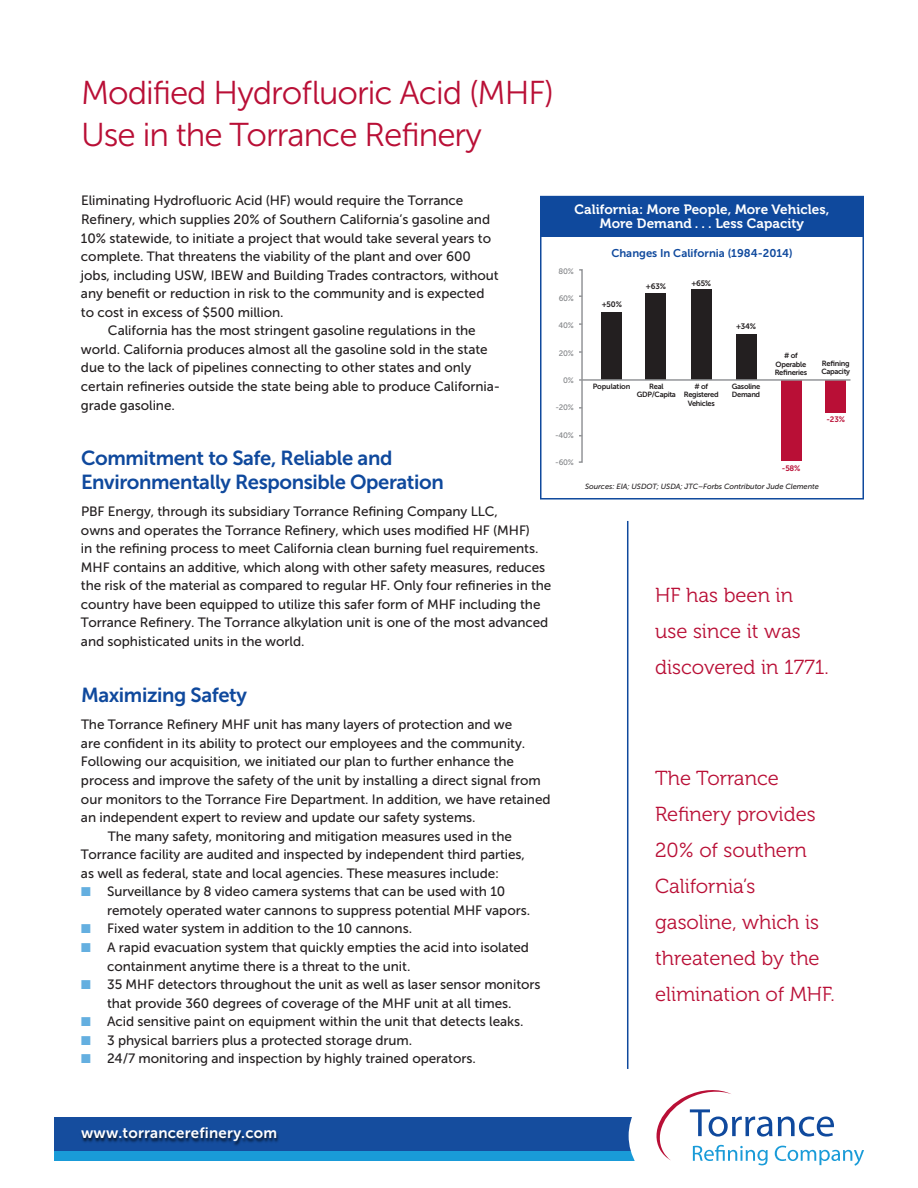
<style>
.page{position:relative;width:918px;height:1188px;background:#fff}
.page>*{position:absolute;margin:0;border:0;box-sizing:border-box;transform-origin:0 0}
.t1{font:33px/42px "Museo Sans 300";letter-spacing:-.03em;color:#b90f36}
.t2{font:20.25px/36px "Museo 300";color:#b90f36}
.t3{font:20.25px/23.2px "Museo Sans 700";letter-spacing:-.02em;color:#0f499d}
.t4{font:15px "Museo Sans 700";letter-spacing:.015em;color:#fff}
.t5{font:13.5px/18.6px "Museo Sans 500";letter-spacing:-.005em;color:#231f20}
.t6{font:13.5px/14.2px "Museo 700";letter-spacing:.005em;color:#fff;text-align:center}
.t7{font:11.25px "Museo Sans 700";color:#0f499d}
.t8{font:7.8px "Museo Sans 500";letter-spacing:-.025em;color:#808285}
.t9{font:7.8px "Museo Sans 700";letter-spacing:-.025em;color:#231f20}
.t10{font:7.8px "Museo Sans 700";color:#b90f36}
.t11{font:7.5px/8.2px "Museo Sans 700";letter-spacing:-.04em;color:#231f20;text-align:center}
.t12{font:italic 7.5px "Museo Sans 500";letter-spacing:-.005em;color:#231f20}
.t13{font:7.5px "Museo Sans 700";letter-spacing:-.015em;color:#231f20}
.s1{color:#64afe0}
</style>
<div class="page">
<div style="left:540px;top:196px;width:324px;height:304px;border:2px solid #0f499d"></div>
<div style="left:540px;top:196px;width:324px;height:40px;background:#0f499d"></div>
<div style="left:54px;top:1122px;width:586px;height:39px;background:#199bd8"></div>
<div style="left:54px;top:1117px;width:575px;height:34px;background:#154d9e"></div>
<img style="left:75px;top:1122px;width:359px;height:29px">
<svg style="left:629px;top:1090px;width:235px;height:76px"></svg>
<hr style="left:627px;top:521px;width:1px;height:548px;background:#0f499d">
<div style="left:602px;top:312px;width:20px;height:68px;background:#231f20"></div>
<div style="left:646px;top:293px;width:20px;height:87px;background:#231f20"></div>
<div style="left:691px;top:289px;width:20px;height:91px;background:#231f20"></div>
<div style="left:736px;top:334px;width:20px;height:46px;background:#231f20"></div>
<div style="left:781px;top:380px;width:20px;height:81px;background:#b90f36"></div>
<div style="left:826px;top:380px;width:20px;height:33px;background:#b90f36"></div>
<div style="left:578px;top:269px;width:5px;height:194px;border:2px solid #939598"></div>
<hr style="left:579px;top:379px;width:271px;height:2px;background:#939598">
<h1 class="t1" style="left:81px;top:72px;width:475px">Modified Hydrofluoric Acid (MHF)<br>Use in the Torrance Refinery</h1>
<p class="t5" style="left:81px;top:191px;width:384px">Eliminating Hydrofluoric Acid (HF) would require the Torrance</p>
<p class="t5" style="left:81px;top:210px;width:411px">Refinery, which supplies 20% of Southern California’s gasoline and</p>
<p class="t5" style="left:81px;top:229px;width:412px">10% statewide, to initiate a project that would take several years to</p>
<p class="t5" style="left:81px;top:247px;width:391px">complete. That threatens the viability of the plant and over 600</p>
<p class="t5" style="left:81px;top:266px;width:419px">jobs, including USW, IBEW and Building Trades contractors, without</p>
<p class="t5" style="left:81px;top:284px;width:405px">any benefit or reduction in risk to the community and is expected</p>
<p class="t5" style="left:81px;top:303px;width:204px">to cost in excess of $500 million.</p>
<p class="t5" style="left:108px;top:321px;width:369px">California has the most stringent gasoline regulations in the</p>
<p class="t5" style="left:81px;top:340px;width:408px">world. California produces almost all the gasoline sold in the state</p>
<p class="t5" style="left:81px;top:359px;width:392px">due to the lack of pipelines connecting to other states and only</p>
<p class="t5" style="left:81px;top:377px;width:421px">certain refineries outside the state being able to produce California-</p>
<p class="t5" style="left:81px;top:396px;width:95px">grade gasoline.</p>
<h2 class="t3" style="left:81px;top:447px;width:364px">Commitment to Safe, Reliable and<br>Environmentally Responsible Operation</h2>
<p class="t5" style="left:81px;top:502px;width:472px">PBF Energy, through its subsidiary Torrance Refining Company LLC,<br>owns and operates the Torrance Refinery, which uses modified HF (MHF)<br>in the refining process to meet California clean burning fuel requirements.<br>MHF contains an additive, which along with other safety measures, reduces the risk of the material as compared to regular HF. Only four refineries in the country have been equipped to utilize this safer form of MHF including the Torrance Refinery. The Torrance alkylation unit is one of the most advanced and sophisticated units in the world.</p>
<h2 class="t3" style="left:81px;top:683px;width:168px">Maximizing Safety</h2>
<p class="t5" style="left:81px;top:715px;width:433px">The Torrance Refinery MHF unit has many layers of protection and we</p>
<p class="t5" style="left:81px;top:734px;width:446px">are confident in its ability to protect our employees and the community.</p>
<p class="t5" style="left:81px;top:752px;width:435px">Following our acquisition, we initiated our plan to further enhance the</p>
<p class="t5" style="left:81px;top:771px;width:461px">process and improve the safety of the unit by installing a direct signal from</p>
<p class="t5" style="left:81px;top:790px;width:471px">our monitors to the Torrance Fire Department. In addition, we have retained</p>
<p class="t5" style="left:81px;top:808px;width:396px">an independent expert to review and update our safety systems.</p>
<p class="t5" style="left:108px;top:827px;width:405px">The many safety, monitoring and mitigation measures used in the</p>
<p class="t5" style="left:81px;top:845px;width:446px">Torrance facility are audited and inspected by independent third parties,</p>
<p class="t5" style="left:81px;top:864px;width:420px">as well as federal, state and local agencies. These measures include:</p>
<p class="t5" style="left:107px;top:882px;width:425px;text-indent:-26px"><span class="s1">■</span> Surveillance by 8 video camera systems that can be used with 10 remotely operated water cannons to suppress potential MHF vapors.</p>
<p class="t5" style="left:81px;top:920px;width:333px"><span class="s1">■</span> Fixed water system in addition to the 10 cannons.</p>
<p class="t5" style="left:107px;top:938px;width:423px;text-indent:-26px"><span class="s1">■</span> A rapid evacuation system that quickly empties the acid into isolated containment anytime there is a threat to the unit.</p>
<p class="t5" style="left:81px;top:975px;width:461px;text-align:center"><span class="s1">■</span> 35 MHF detectors throughout the unit as well as laser sensor monitors that provide 360 degrees of coverage of the MHF unit at all times.</p>
<p class="t5" style="left:81px;top:1012px;width:444px"><span class="s1">■</span> Acid sensitive paint on equipment within the unit that detects leaks.</p>
<p class="t5" style="left:81px;top:1031px;width:333px"><span class="s1">■</span> 3 physical barriers plus a protected storage drum.</p>
<p class="t5" style="left:81px;top:1049px;width:396px"><span class="s1">■</span> 24/7 monitoring and inspection by highly trained operators.</p>
<p class="t6" style="left:575px;top:203px;width:256px">California: More People, More Vehicles,<br>More Demand . . . Less Capacity</p>
<p class="t7" style="left:611px;top:247px;width:183px">Changes In California (1984-2014)</p>
<p class="t8" style="left:559px;top:266px;width:17px">80%</p>
<p class="t8" style="left:559px;top:294px;width:17px">60%</p>
<p class="t8" style="left:559px;top:321px;width:17px">40%</p>
<p class="t8" style="left:559px;top:348px;width:17px">20%</p>
<p class="t8" style="left:563px;top:376px;width:12px">0%</p>
<p class="t8" style="left:555px;top:403px;width:20px">-20%</p>
<p class="t8" style="left:555px;top:431px;width:20px">-40%</p>
<p class="t8" style="left:555px;top:458px;width:20px">-60%</p>
<p class="t9" style="left:646px;top:282px;width:21px">+63%</p>
<p class="t9" style="left:691px;top:279px;width:21px">+65%</p>
<p class="t9" style="left:602px;top:300px;width:22px">+50%</p>
<p class="t9" style="left:736px;top:322px;width:22px">+34%</p>
<p class="t11" style="left:775px;top:352px;width:34px">#of<br>Operable<br>Refineries</p>
<p class="t11" style="left:821px;top:359px;width:30px;text-align:left">Refining<br>Capacity</p>
<p class="t13" style="left:593px;top:382px;width:39px">Population</p>
<p class="t11" style="left:637px;top:382px;width:41px">Real<br>GDP/Capita</p>
<p class="t11" style="left:732px;top:382px;width:30px;text-align:left">Gasoline<br>Demand</p>
<p class="t11" style="left:684px;top:382px;width:36px">#of<br>Registered<br>Vehicles</p>
<p class="t10" style="left:827px;top:415px;width:20px">-23%</p>
<p class="t10" style="left:782px;top:464px;width:20px">-58%</p>
<p class="t12" style="left:585px;top:482px;width:235px">Sources: EIA; USDOT; USDA; JTC–Forbs Contributor Jude Clemente</p>
<h2 class="t2" style="left:655px;top:579px;width:175px">HF has been in use since it was discovered in 1771.</h2>
<h2 class="t2" style="left:655px;top:762px;width:181px">The Torrance<br>Refinery provides<br>20% of southern<br>California’s gasoline, which is threatened by the elimination of MHF.</h2>
<p class="t4" style="left:81px;top:1124px;width:198px">www.torrancerefinery.com</p>
</div>
